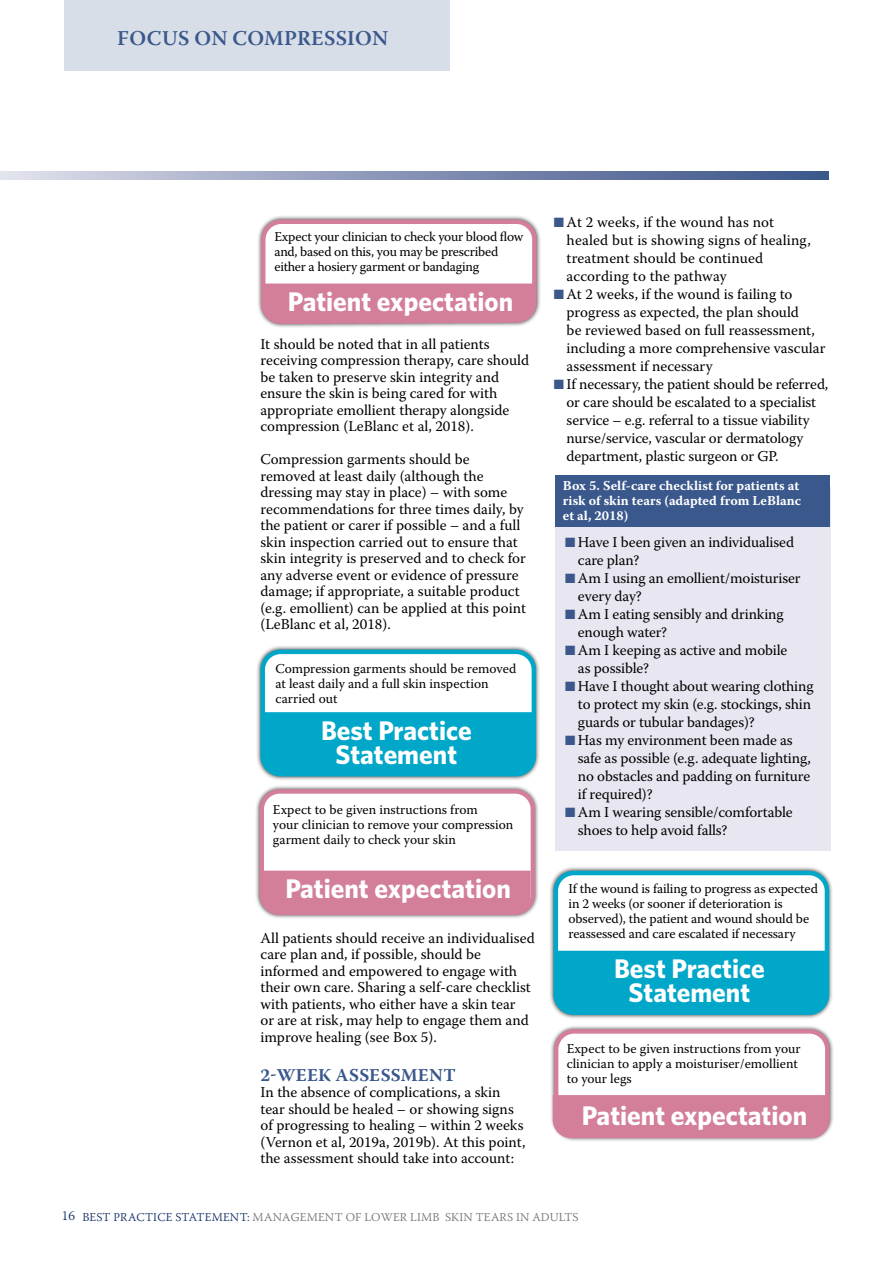
<style>
.page{position:relative;width:893px;height:1263px;background:#fff}
.page>*{position:absolute;margin:0;border:0;box-sizing:border-box;transform-origin:0 0}
.t1{font:700 27px/24px "Whitney";color:#fff;text-align:center}
.t2{font:600 21px "Warnock Pro";letter-spacing:.01em;color:#3a588b}
.t3{font:700 18px "Warnock Pro";letter-spacing:.02em;color:#3a588b}
.t4{font:15px/16.5px "Warnock Pro";color:#000}
.t5{font:13.5px/15px "Warnock Pro";letter-spacing:-.005em;color:#000}
.t6{font:700 13.5px/15px "Warnock Pro";color:#fff}
.t7{font:300 12px "Warnock Pro";letter-spacing:.01em;color:#737172}
.s1{color:#3a588b}
.s2{font-size:13.5px;color:#102e65}
.s3{color:#102e65}
</style>
<div class="page">
<div style="left:64px;top:0;width:385px;height:70px;background:#d8dee8"></div>
<svg style="left:0;top:171px;width:829px;height:9px;background:#8895b7"></svg>
<div style="left:256px;top:645px;width:285px;height:136px;background:#000;opacity:.75"></div>
<div style="left:263px;top:652px;width:271px;height:122px;background:#fff;border-radius:18px"></div>
<div style="left:260px;top:650px;width:276px;height:126px;border:4px solid #00a7c9;border-radius:18px"></div>
<div style="left:264px;top:712px;width:269px;height:64px;background:#00a7c9"></div>
<div style="left:257px;top:215px;width:284px;height:113px;background:#000;opacity:.75"></div>
<div style="left:255px;top:785px;width:285px;height:135px;background:#000;opacity:.75"></div>
<div style="left:262px;top:791px;width:271px;height:122px;background:#fff;border-radius:18px"></div>
<div style="left:259px;top:789px;width:276px;height:126px;border:4px solid #d37f9a;border-radius:18px"></div>
<div style="left:261px;top:871px;width:270px;height:43px;background:#d37f9a"></div>
<div style="left:556px;top:487px;width:275px;height:363px;background:#e8e6f0"></div>
<div style="left:556px;top:476px;width:274px;height:50px;background:#3a588b"></div>
<div style="left:549px;top:866px;width:285px;height:154px;background:#000;opacity:.75"></div>
<div style="left:556px;top:873px;width:271px;height:140px;background:#fff;border-radius:18px"></div>
<div style="left:554px;top:871px;width:275px;height:144px;border:4px solid #00a7c9;border-radius:18px"></div>
<div style="left:557px;top:951px;width:269px;height:63px;background:#00a7c9"></div>
<svg style="left:259px;top:217px;width:280px;height:108px"></svg>
<div style="left:550px;top:1024px;width:284px;height:118px;background:#000;opacity:.75"></div>
<div style="left:556px;top:1031px;width:271px;height:104px;background:#fff;border-radius:18px"></div>
<div style="left:554px;top:1029px;width:276px;height:108px;border:4px solid #d37f9a;border-radius:18px"></div>
<div style="left:553px;top:1095px;width:277px;height:43px;background:#d37f9a"></div>
<h2 class="t2" style="left:117px;top:26px;width:273px">FOCUS ON COMPRESSION</h2>
<p class="t5" style="left:274px;top:228px;width:251px">Expect your clinician to check your blood flow and, based on this, you may be prescribed either a hosiery garment or bandaging</p>
<h1 class="t1" style="left:288px;top:288px;width:227px">Patient expectation</h1>
<p class="t4" style="left:260px;top:335px;width:270px">It should be noted that in all patients receiving compression therapy, care should be taken to preserve skin integrity and ensure the skin is being cared for with appropriate emollient therapy alongside compression (LeBlanc et al, 2018).</p>
<p class="t4" style="left:260px;top:451px;width:267px">Compression garments should be removed at least daily (although the dressing may stay in place) – with some recommendations for three times daily, by the patient or carer if possible – and a full skin inspection carried out to ensure that skin integrity is preserved and to check for any adverse event or evidence of pressure damage; if appropriate, a suitable product (e.g. emollient) can be applied at this point (LeBlanc et al, 2018).</p>
<p class="t5" style="left:275px;top:661px;width:243px">Compression garments should be removed at least daily and a full skin inspection carried out</p>
<h1 class="t1" style="left:321px;top:717px;width:152px">Best Practice<br>Statement</h1>
<p class="t5" style="left:273px;top:802px;width:242px">Expect to be given instructions from<br>your clinician to remove your compression garment daily to check your skin</p>
<h1 class="t1" style="left:285px;top:875px;width:227px">Patient expectation</h1>
<p class="t4" style="left:260px;top:929px;width:276px">All patients should receive an individualised care plan and, if possible, should be informed and empowered to engage with their own care. Sharing a self-care checklist with patients, who either have a skin tear<br>or are at risk, may help to engage them and improve healing (see Box 5).</p>
<p class="t3" style="left:260px;top:1064px;width:197px">2-WEEK ASSESSMENT</p>
<p class="t4" style="left:260px;top:1084px;width:267px">In the absence of complications, a skin tear should be healed – or showing signs of progressing to healing – within 2 weeks (Vernon et al, 2019a, 2019b). At this point, the assessment should take into account:</p>
<p class="t4" style="left:567px;top:213px;width:246px;line-height:18px;text-indent:-13px"><span class="s1">■</span> At 2 weeks, if the wound has not healed but is showing signs of healing, treatment should be continued according to the pathway</p>
<p class="t4" style="left:567px;top:285px;width:260px;line-height:18px;text-indent:-13px"><span class="s1">■</span> At 2 weeks, if the wound is failing to progress as expected, the plan should<br>be reviewed based on full reassessment, including a more comprehensive vascular assessment if necessary</p>
<p class="t4" style="left:567px;top:375px;width:263px;line-height:18px;text-indent:-13px"><span class="s1">■</span> If necessary, the patient should be referred, or care should be escalated to a specialist service – e.g. referral to a tissue viability nurse/service, vascular or dermatology department, plastic surgeon or GP.</p>
<p class="t6" style="left:563px;top:478px;width:240px">Box 5. Self-care checklist for patients at risk of skin tears (adapted from LeBlanc et al, 2018)</p>
<p class="t4" style="left:578px;top:532px;width:218px;line-height:18px;text-indent:-13px"><span class="s1">■</span> Have I been given an individualised care plan?</p>
<p class="t4" style="left:578px;top:568px;width:224px;line-height:18px;text-indent:-13px"><span class="s1">■</span> Am I using an emollient/moisturiser every day?</p>
<p class="t4" style="left:578px;top:604px;width:207px;line-height:18px;text-indent:-13px"><span class="s1">■</span> Am I eating sensibly and drinking enough water?</p>
<p class="t4" style="left:578px;top:640px;width:211px;line-height:18px;text-indent:-13px"><span class="s1">■</span> Am I keeping as active and mobile as possible?</p>
<p class="t4" style="left:578px;top:676px;width:237px;line-height:18px;text-indent:-13px"><span class="s1">■</span> Have I thought about wearing clothing to protect my skin (e.g. stockings, shin guards or tubular bandages)?</p>
<p class="t4" style="left:578px;top:730px;width:234px;line-height:18px;text-indent:-13px"><span class="s1">■</span> Has my environment been made as safe as possible (e.g. adequate lighting, no obstacles and padding on furniture if required)?</p>
<p class="t4" style="left:578px;top:802px;width:216px;line-height:18px;text-indent:-13px"><span class="s1">■</span> Am I wearing sensible/comfortable shoes to help avoid falls?</p>
<p class="t5" style="left:568px;top:881px;width:251px">If the wound is failing to progress as expected in 2 weeks (or sooner if deterioration is observed), the patient and wound should be reassessed and care escalated if necessary</p>
<h1 class="t1" style="left:614px;top:956px;width:152px">Best Practice<br>Statement</h1>
<p class="t5" style="left:567px;top:1040px;width:235px">Expect to be given instructions from your clinician to apply a moisturiser/emollient to your legs</p>
<h1 class="t1" style="left:582px;top:1102px;width:227px">Patient expectation</h1>
<p class="t7" style="left:62px;top:1209px;width:518px"><span class="s2">16</span> <span class="s3">BEST PRACTICE STATEMENT:</span> MANAGEMENT OF LOWER LIMB SKIN TEARS IN ADULTS</p>
</div>
